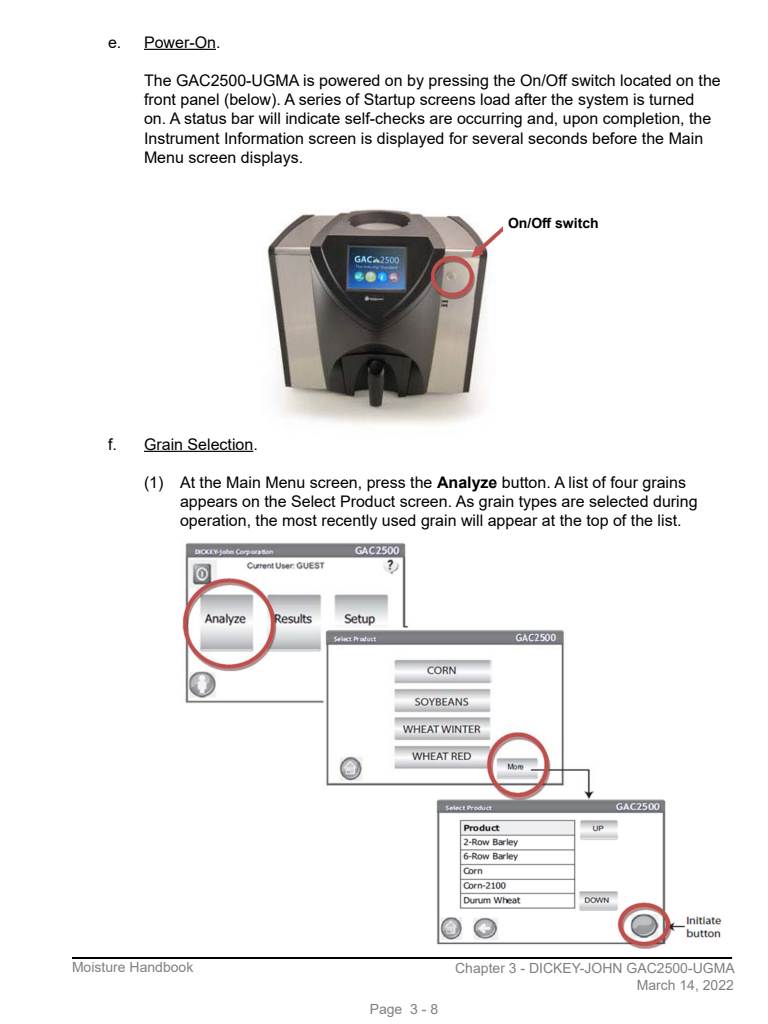
<style>
.page{position:relative;width:768px;height:1024px;background:#fff}
.page>*{position:absolute;margin:0;border:0;box-sizing:border-box;transform-origin:0 0}
.t1{font:16px/19.2px "Arial";color:#000}
.t2{font:14px/16.8px "Arial";color:#808080;text-align:right}
.Table{font:700 14px "Arial";color:#000}
.s1{font-weight:700}
</style>
<div class="page">
<hr style="left:72px;top:957px;width:660px;height:2px;background:#000">
<hr style="left:144px;top:49px;width:72px;height:1px;background:#000">
<img style="left:267px;top:209px;width:236px;height:217px">
<hr style="left:144px;top:451px;width:109px;height:1px;background:#000">
<img style="left:182px;top:542px;width:226px;height:162px">
<img style="left:324px;top:626px;width:398px;height:323px">
<p class="t1" style="left:108px;top:32px;width:114px">e. Power-On.</p>
<p class="t1" style="left:144px;top:71px;width:578px">The GAC2500-UGMA is powered on by pressing the On/Off switch located on the front panel (below). A series of Startup screens load after the system is turned<br>on. A status bar will indicate self-checks are occurring and, upon completion, the Instrument Information screen is displayed for several seconds before the Main Menu screen displays.</p>
<h3 class="Table" style="left:508px;top:213px;width:92px">On/Off switch</h3>
<p class="t1" style="left:108px;top:434px;width:151px">f. Grain Selection.</p>
<p class="t1" style="left:144px;top:473px;width:544px">(1) At the Main Menu screen, press the <span class="s1">Analyze</span> button. A list of four grains</p>
<p class="t1" style="left:180px;top:492px;width:519px">appears on the Select Product screen. As grain types are selected during operation, the most recently used grain will appear at the top of the list.</p>
<p class="t2" style="left:72px;top:959px;width:123px">Moisture Handbook</p>
<p class="t2" style="left:455px;top:960px;width:281px">Chapter 3 - DICKEY-JOHN GAC2500-UGMA<br>March 14, 2022</p>
<p class="t2" style="left:370px;top:1001px;width:70px">Page 3 - 8</p>
</div>
